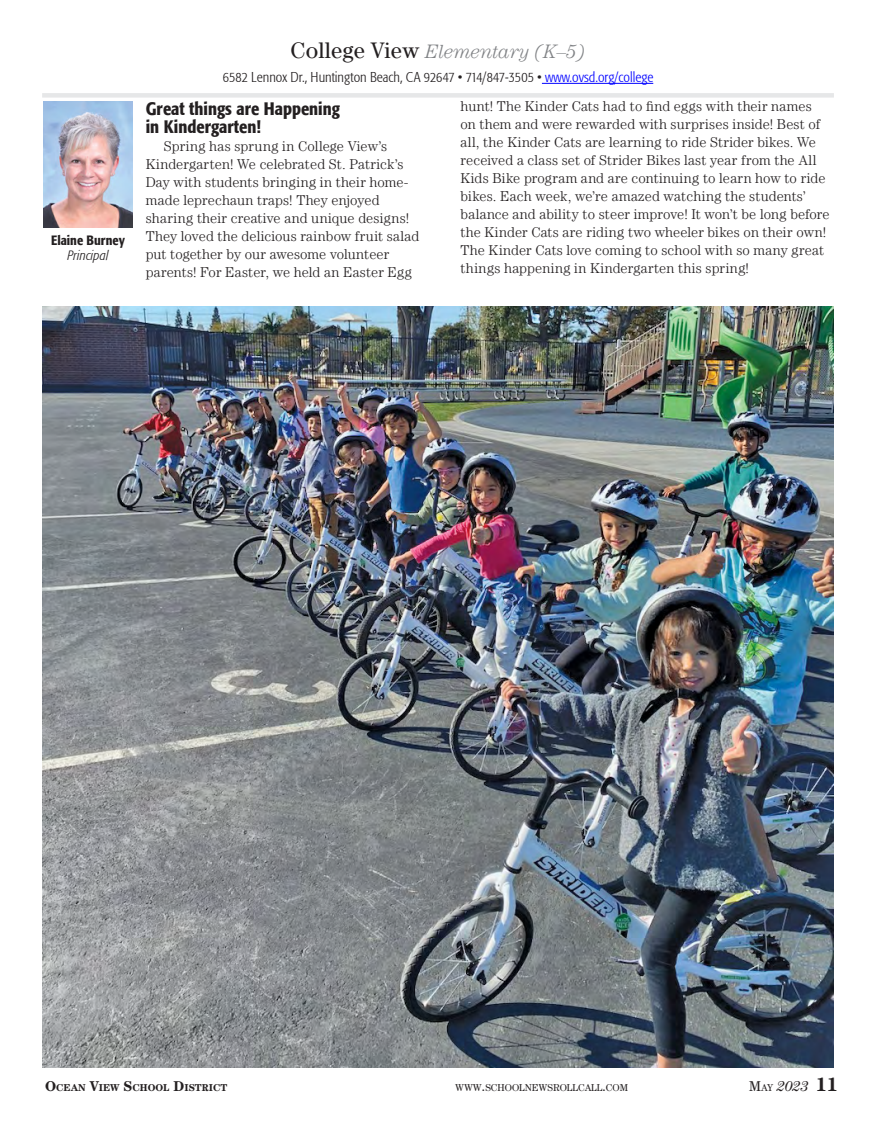
<style>
.page{position:relative;width:878px;height:1121px;background:#fff}
.page>*{position:absolute;margin:0;border:0;box-sizing:border-box;transform-origin:0 0}
.t1{font:italic 300 19.5px "Century LT";letter-spacing:-.005em;color:#808285}
.t2{font:500 condensed 18px/18px "Formata";color:#231f20}
.t3{font:300 14.25px/18px "Century LT";letter-spacing:.01em;color:#231f20}
.t4{font:300 condensed 14.25px "Formata";color:#231f20}
.t5{font:italic 14.25px "Century LT";color:#231f20}
.t6{font:500 condensed 13.5px "Formata";color:#231f20}
.t7{font:italic 300 condensed 13.5px "Formata";letter-spacing:.005em;color:#231f20}
.t8{font:10.05px "Century LT";color:#231f20}
.t9{font:700 10.05px "Century LT";color:#231f20}
.s1{font-weight:400;font-style:normal;font-size:22.5px;color:#231f20}
.s2{color:#00f}
.s3{font-size:14.25px}
.s4{font-style:normal}
.s5{font-style:normal;font-size:10.05px}
.s6{font-weight:700;font-style:normal;font-size:19.5px}
</style>
<div class="page">
<img style="left:44px;top:102px;width:88px;height:126px">
<div style="left:42px;top:93px;width:791px;height:5px;background:#e6e7e8"></div>
<hr style="left:542px;top:83px;width:111px;height:1px;background:#00f">
<img style="left:42px;top:306px;width:791px;height:761px">
<p class="t6" style="left:51px;top:232px;width:75px">Elaine Burney</p>
<p class="t7" style="left:67px;top:247px;width:42px">Principal</p>
<h1 class="t1" style="left:290px;top:41px;width:296px"><span class="s1">College View</span> Elementary (K–5)</h1>
<p class="t4" style="left:223px;top:69px;width:432px">6582 Lennox Dr., Huntington Beach, CA 92647 • 714/847-3505 • <span class="s2">www.ovsd.org/college</span></p>
<p class="t2" style="left:146px;top:100px;width:196px">Great things are Happening in Kindergarten!</p>
<p class="t3" style="left:146px;top:137px;width:275px;text-indent:18px">Spring has sprung in College View’s Kindergarten! We celebrated St. Patrick’s Day with students bringing in their home&shy;made leprechaun traps! They enjoyed sharing their creative and unique designs!<br>They loved the delicious rainbow fruit salad put together by our awesome volunteer parents! For Easter, we held an Easter Egg</p>
<p class="t3" style="left:460px;top:97px;width:370px">hunt! The Kinder Cats had to find eggs with their names on them and were rewarded with surprises inside! Best of all, the Kinder Cats are learning to ride Strider bikes. We received a class set of Strider Bikes last year from the All Kids Bike program and are continuing to learn how to ride bikes. Each week, we’re amazed watching the students’ balance and ability to steer improve! It won’t be long before the Kinder Cats are riding two wheeler bikes on their own!<br>The Kinder Cats love coming to school with so many great things happening in Kindergarten this spring!</p>
<p class="t9" style="left:45px;top:1081px;width:184px"><span class="s3">O</span>CEAN <span class="s3">V</span>IEW <span class="s3">S</span>CHOOL <span class="s3">D</span>ISTRICT</p>
<p class="t8" style="left:455px;top:1081px;width:174px">WWW<span class="s3">.</span>SCHOOLNEWSROLLCALL<span class="s3">.</span>COM</p>
<p class="t5" style="left:749px;top:1077px;width:90px"><span class="s4">M</span><span class="s5">AY</span> 2023 <span class="s6">11</span></p>
</div>
